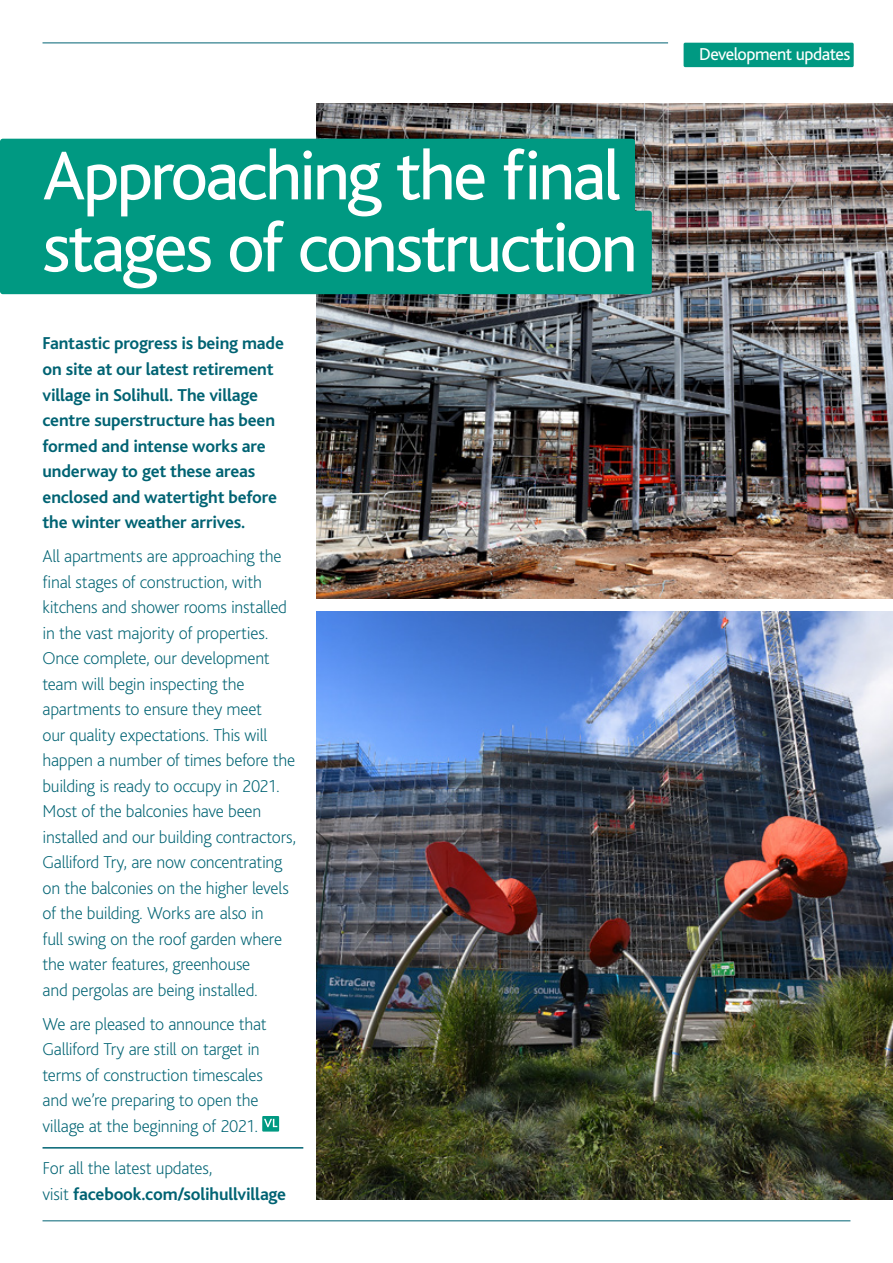
<style>
.page{position:relative;width:893px;height:1263px;background:#fff}
.page>*{position:absolute;margin:0;border:0;box-sizing:border-box;transform-origin:0 0}
.t1{font:72px/72px "Bliss";letter-spacing:-.04em;color:#fff}
.t2{font:200 18px/25.5px "Bliss";letter-spacing:-.015em;color:#006373}
.t3{font:700 18px/25.5px "Bliss";letter-spacing:-.01em;color:#006373}
.t4{font:18px "Bliss";letter-spacing:-.03em;color:#fff}
.s1{font-weight:700}
</style>
<div class="page">
<img style="left:316px;top:612px;width:577px;height:587px">
<img style="left:316px;top:104px;width:577px;height:494px">
<hr style="left:43px;top:1147px;width:260px;height:1px;background:#006373">
<svg style="left:262px;top:1116px;width:17px;height:15px"></svg>
<svg style="left:264px;top:1119px;width:13px;height:8px"></svg>
<hr style="left:43px;top:43px;width:625px;height:1px;background:#006373">
<hr style="left:43px;top:1220px;width:807px;height:1px;background:#006373">
<div style="left:684px;top:43px;width:170px;height:24px;background:#009982;border-radius:2px"></div>
<div style="left:0;top:139px;width:635px;height:83px;background:#009982;border-radius:3px"></div>
<div style="left:0;top:211px;width:652px;height:83px;background:#009982;border-radius:3px"></div>
<h1 class="t1" style="left:43px;top:141px;width:597px">Approaching the final stages of construction</h1>
<p class="t3" style="left:43px;top:331px;width:243px">Fantastic progress is being made on site at our latest retirement village in Solihull. The village centre superstructure has been formed and intense works are underway to get these areas enclosed and watertight before the winter weather arrives.</p>
<p class="t2" style="left:43px;top:544px;width:255px">All apartments are approaching the final stages of construction, with kitchens and shower rooms installed in the vast majority of properties.<br>Once complete, our development team will begin inspecting the apartments to ensure they meet<br>our quality expectations. This will happen a number of times before the building is ready to occupy in 2021.<br>Most of the balconies have been installed and our building contractors, Galliford Try, are now concentrating on the balconies on the higher levels of the building. Works are also in<br>full swing on the roof garden where the water features, greenhouse<br>and pergolas are being installed.</p>
<p class="t2" style="left:43px;top:1011px;width:226px">We are pleased to announce that<br>Galliford Try are still on target in terms of construction timescales and we’re preparing to open the village at the beginning of 2021.</p>
<p class="t2" style="left:43px;top:1156px;width:245px">For all the latest updates,<br>visit <span class="s1">facebook.com/solihullvillage</span></p>
<p class="t4" style="left:699px;top:44px;width:153px">Development updates</p>
</div>
